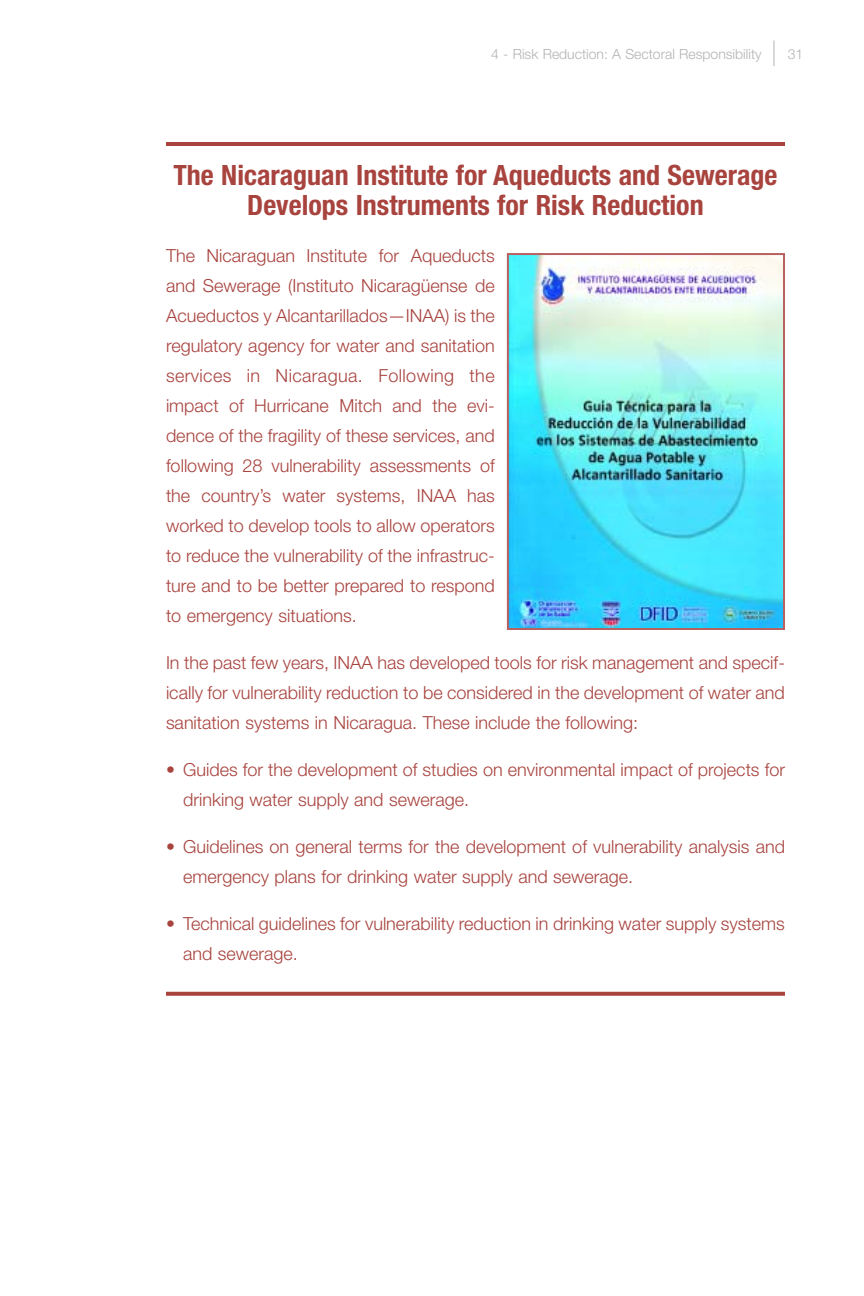
<style>
.page{position:relative;width:864px;height:1296px;background:#fff}
.page>*{position:absolute;margin:0;border:0;box-sizing:border-box;transform-origin:0 0}
.t1{font:700 condensed 28px/30px "Helvetica Neue";color:#a8433e;text-align:center}
.t2{font:300 18px/30px "Helvetica Neue";color:#a8433e}
.t3{font:300 14px "Helvetica Neue";color:#b3b3b3}
</style>
<div class="page">
<svg style="left:774px;top:41px;width:1px;height:25px"></svg>
<img style="left:510px;top:256px;width:272px;height:371px">
<div style="left:507px;top:253px;width:278px;height:377px;border:2px solid #b96161"></div>
<hr style="left:166px;top:142px;width:619px;height:4px;background:#a8433e">
<svg style="left:166px;top:992px;width:619px;height:4px;background:#ad4e49"></svg>
<p class="t3" style="left:491px;top:45px;width:272px">4 - Risk Reduction: A Sectoral Responsibility</p>
<p class="t3" style="left:788px;top:45px;width:17px">31</p>
<h1 class="t1" style="left:173px;top:160px;width:606px">The Nicaraguan Institute for Aqueducts and Sewerage<br>Develops Instruments for Risk Reduction</h1>
<p class="t2" style="left:166px;top:240px;width:330px;text-align:justify">The Nicaraguan Institute for Aqueducts and Sewerage (Instituto Nicaragüense de Acueductos y Alcantarillados—INAA) is the regulatory agency for water and sanitation services in Nicaragua. Following the impact of Hurricane Mitch and the evi&shy;dence of the fragility of these services, and following 28 vulnerability assessments of the country’s water systems, INAA has worked to develop tools to allow operators to reduce the vulnerability of the infrastruc&shy;ture and to be better prepared to respond to emergency situations.</p>
<p class="t2" style="left:166px;top:647px;width:620px;text-align:justify">In the past few years, INAA has developed tools for risk management and specif&shy;ically for vulnerability reduction to be considered in the development of water and sanitation systems in Nicaragua. These include the following:</p>
<p class="t2" style="left:183px;top:754px;width:604px;text-indent:-17px">• Guides for the development of studies on environmental impact of projects for drinking water supply and sewerage.</p>
<p class="t2" style="left:183px;top:831px;width:604px;text-indent:-17px">• Guidelines on general terms for the development of vulnerability analysis and emergency plans for drinking water supply and sewerage.</p>
<p class="t2" style="left:183px;top:908px;width:603px;text-indent:-17px">• Technical guidelines for vulnerability reduction in drinking water supply systems and sewerage.</p>
</div>
